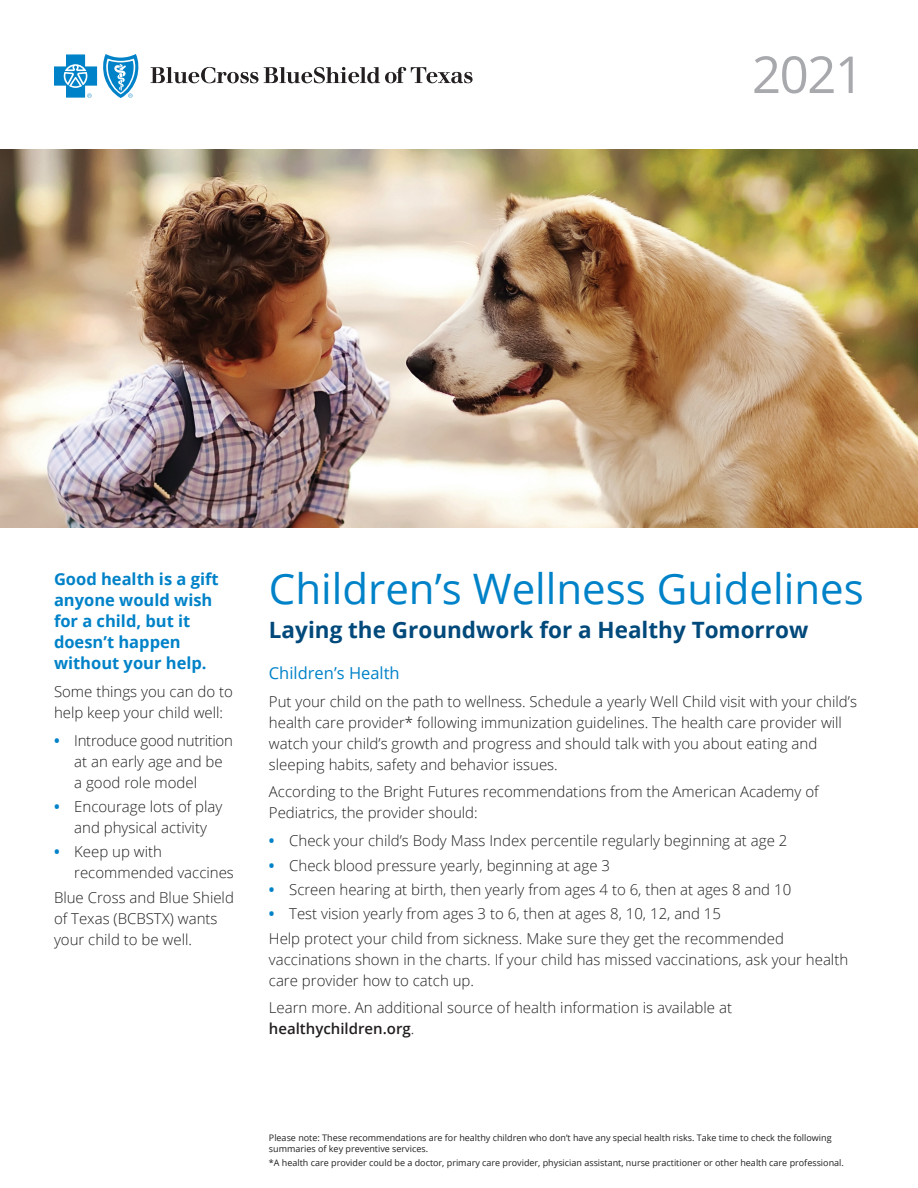
<style>
.page{position:relative;width:918px;height:1188px;background:#fff}
.page>*{position:absolute;margin:0;border:0;box-sizing:border-box;transform-origin:0 0}
.t1{font:51px "Open Sans";color:#a8a9ad}
.t2{font:42px "Open Sans";color:#0082c8}
.subtitle{font:700 22.5px "Open Sans";color:#00497b}
.heading{font:700 16.5px/21px "Open Sans";color:#0082c8}
.subhead{font:16.5px "Open Sans";color:#0082c8}
.body{font:300 15px/21px "Open Sans";color:#231f20}
.taglines{font:9px/10.8px "Open Sans";color:#231f20}
.s1{font-weight:700;color:#0082c8}
.s2{font-weight:600}
</style>
<div class="page">
<img style="left:0;top:149px;width:918px;height:378px">
<svg style="left:151px;top:67px;width:322px;height:16px"></svg>
<svg style="left:54px;top:54px;width:85px;height:44px"></svg>
<p class="t1" style="left:752px;top:40px;width:114px">2021</p>
<p class="heading" style="left:54px;top:568px;width:166px">Good health is a gift anyone would wish for a child, but it doesn’t happen without your help.</p>
<p class="body" style="left:54px;top:680px;width:180px">Some things you can do to help keep your child well:</p>
<p class="body" style="left:74px;top:729px;width:160px;text-indent:-20px"><span class="s1">•</span> Introduce good nutrition at an early age and be a good role model</p>
<p class="body" style="left:54px;top:796px;width:170px;text-align:center"><span class="s1">•</span> Encourage lots of play and physical activity</p>
<p class="body" style="left:74px;top:841px;width:161px;text-indent:-20px"><span class="s1">•</span> Keep up with recommended vaccines</p>
<p class="body" style="left:54px;top:886px;width:181px">Blue Cross and Blue Shield of Texas (BCBSTX) wants your child to be well.</p>
<p class="t2" style="left:269px;top:560px;width:596px">Children’s Wellness Guidelines</p>
<p class="subtitle" style="left:269px;top:614px;width:541px">Laying the Groundwork for a Healthy Tomorrow</p>
<p class="subhead" style="left:269px;top:662px;width:132px">Children’s Health</p>
<p class="body" style="left:269px;top:690px;width:590px">Put your child on the path to wellness. Schedule a yearly Well Child visit with your child’s health care provider* following immunization guidelines. The health care provider will watch your child’s growth and progress and should talk with you about eating and sleeping habits, safety and behavior issues.</p>
<p class="body" style="left:269px;top:781px;width:551px">According to the Bright Futures recommendations from the American Academy of<br>Pediatrics, the provider should:</p>
<p class="body" style="left:269px;top:830px;width:520px"><span class="s1">•</span> Check your child’s Body Mass Index percentile regularly beginning at age 2</p>
<p class="body" style="left:269px;top:854px;width:343px"><span class="s1">•</span> Check blood pressure yearly, beginning at age 3</p>
<p class="body" style="left:269px;top:879px;width:524px"><span class="s1">•</span> Screen hearing at birth, then yearly from ages 4 to 6, then at ages 8 and 10</p>
<p class="body" style="left:269px;top:903px;width:454px"><span class="s1">•</span> Test vision yearly from ages 3 to 6, then at ages 8, 10, 12, and 15</p>
<p class="body" style="left:269px;top:927px;width:581px">Help protect your child from sickness. Make sure they get the recommended vaccinations shown in the charts. If your child has missed vaccinations, ask your health care provider how to catch up.</p>
<p class="body" style="left:269px;top:997px;width:465px">Learn more. An additional source of health information is available at <span class="s2">healthychildren.org</span>.</p>
<p class="taglines" style="left:269px;top:1133px;width:564px">Please note: These recommendations are for healthy children who don’t have any special health risks. Take time to check the following summaries of key preventive services.</p>
<p class="taglines" style="left:269px;top:1158px;width:576px">*A health care provider could be a doctor, primary care provider, physician assistant, nurse practitioner or other health care professional.</p>
</div>
